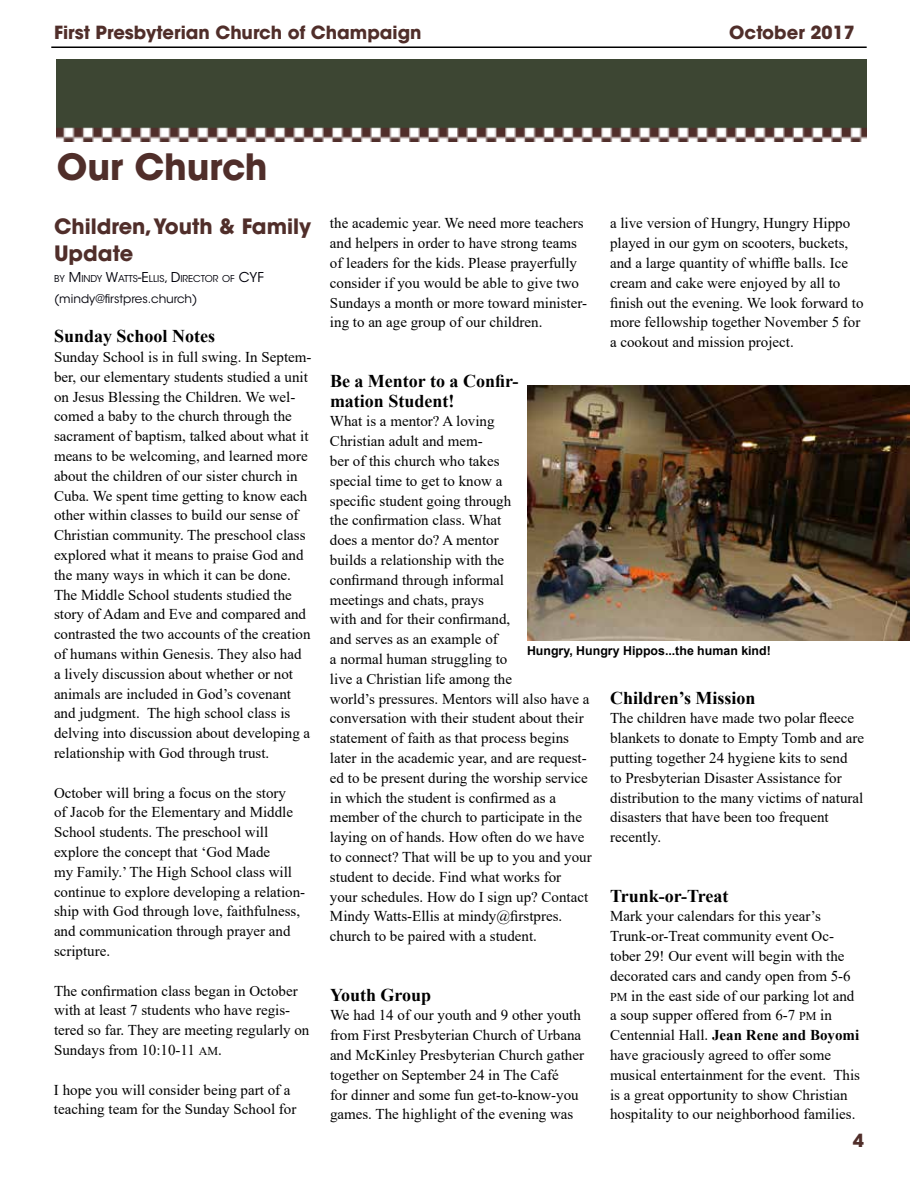
<style>
.page{position:relative;width:918px;height:1188px;background:#fff}
.page>*{position:absolute;margin:0;border:0;box-sizing:border-box;transform-origin:0 0}
.t1{font:700 36px "ITC Avant Garde Std";color:#502e2a}
.t2{font:700 21px/27px "ITC Avant Garde Std";color:#502e2a}
.t3{font:700 18px/19.8px "Times New Roman";color:#000}
.t4{font:700 18px "ITC Avant Garde Std";color:#502e2a}
.t5{font:15px/19.8px "Times New Roman";color:#000}
.t6{font:700 12.3px "Arial";color:#000}
.t7{font:12px "ITC Avant Garde Std";color:#00000a}
.t8{font:9.45px "ITC Avant Garde Std";color:#00000a}
.s1{font-size:13.5px}
.s2{font-style:inherit}
.s3{font-size:12px}
.s4{font-weight:700}
</style>
<div class="page">
<hr style="left:51px;top:46px;width:816px;height:2px;background:#000">
<img style="left:57px;top:60px;width:810px;height:81px">
<img style="left:527px;top:386px;width:383px;height:255px">
<p class="t4" style="left:54px;top:21px;width:369px">First Presbyterian Church of Champaign</p>
<p class="t4" style="left:729px;top:21px;width:127px">October 2017</p>
<h1 class="t1" style="left:57px;top:143px;width:213px">Our Church</h1>
<h2 class="t2" style="left:54px;top:212px;width:259px">Children,Youth &amp; Family<br>Update</h2>
<p class="t8" style="left:54px;top:272px;width:204px">BY <span class="s1">M</span>INDY <span class="s1">W</span>ATTS<span class="s1">-E</span>LLIS<span class="s1">, D</span> IRECTOR OF <span class="s1">CYF</span></p>
<p class="t7" style="left:54px;top:291px;width:145px"><span class="s2">(</span>mindy@firstpres.church<span class="s2">)</span></p>
<p class="t3" style="left:54px;top:326px;width:163px">Sunday School Notes</p>
<p class="t5" style="left:54px;top:347px;width:259px">Sunday School is in full swing. In Septem&shy;ber, our elementary students studied a unit on Jesus Blessing the Children. We wel&shy;comed a baby to the church through the sacrament of baptism, talked about what it means to be welcoming, and learned more about the children of our sister church in Cuba. We spent time getting to know each other within classes to build our sense of Christian community. The preschool class explored what it means to praise God and the many ways in which it can be done.<br>The Middle School students studied the story of Adam and Eve and compared and contrasted the two accounts of the creation of humans within Genesis. They also had a lively discussion about whether or not animals are included in God’s covenant and judgment. The high school class is delving into discussion about developing a relationship with God through trust.</p>
<p class="t5" style="left:54px;top:782px;width:253px">October will bring a focus on the story<br>of Jacob for the Elementary and Middle School students. The preschool will explore the concept that ‘God Made<br>my Family.’ The High School class will continue to explore developing a relation&shy;ship with God through love, faithfulness, and communication through prayer and scripture.</p>
<p class="t5" style="left:54px;top:980px;width:257px">The confirmation class began in October with at least 7 students who have regis&shy;tered so far. They are meeting regularly on Sundays from 10:10-11 <span class="s3">AM</span>.</p>
<p class="t5" style="left:54px;top:1079px;width:244px">I hope you will consider being part of a teaching team for the Sunday School for</p>
<p class="t5" style="left:330px;top:213px;width:259px">the academic year. We need more teachers and helpers in order to have strong teams of leaders for the kids. Please prayerfully consider if you would be able to give two Sundays a month or more toward minister&shy;ing to an age group of our children.</p>
<p class="t5" style="left:610px;top:213px;width:255px">a live version of Hungry, Hungry Hippo played in our gym on scooters, buckets, and a large quantity of whiffle balls. Ice cream and cake were enjoyed by all to finish out the evening. We look forward to more fellowship together November 5 for a cookout and mission project.</p>
<p class="t3" style="left:330px;top:370px;width:190px">Be a Mentor to a Confir&shy;mation Student!</p>
<p class="t5" style="left:330px;top:411px;width:263px">What is a mentor? A loving<br>Christian adult and mem-<br>ber of this church who takes<br>special time to get to know a<br>specific student going through<br>the confirmation class. What<br>does a mentor do? A mentor<br>builds a relationship with the<br>confirmand through informal<br>meetings and chats, prays<br>with and for their confirmand,<br>and serves as an example of<br>a normal human struggling to<br>live a Christian life among the<br>world’s pressures. Mentors will also have a conversation with their student about their statement of faith as that process begins later in the academic year, and are request&shy;ed to be present during the worship service in which the student is confirmed as a member of the church to participate in the laying on of hands. How often do we have to connect? That will be up to you and your student to decide. Find what works for your schedules. How do I sign up? Contact Mindy Watts-Ellis at mindy@firstpres. church to be paired with a student.</p>
<p class="t6" style="left:527px;top:642px;width:245px">Hungry, Hungry Hippos...the human kind!</p>
<p class="t3" style="left:610px;top:687px;width:147px">Children’s Mission</p>
<p class="t5" style="left:610px;top:708px;width:255px">The children have made two polar fleece blankets to donate to Empty Tomb and are putting together 24 hygiene kits to send<br>to Presbyterian Disaster Assistance for distribution to the many victims of natural disasters that have been too frequent recently.</p>
<p class="t3" style="left:610px;top:885px;width:120px">Trunk-or-Treat</p>
<p class="t5" style="left:610px;top:906px;width:252px">Mark your calendars for this year’s Trunk-or-Treat community event Oc&shy;tober 29! Our event will begin with the decorated cars and candy open from 5-6<br><span class="s3">PM</span> in the east side of our parking lot and a soup supper offered from 6-7 <span class="s3">PM</span> in Centennial Hall. <span class="s4">Jean Rene and Boyomi </span>have graciously agreed to offer some musical entertainment for the event. This is a great opportunity to show Christian hospitality to our neighborhood families.</p>
<p class="t3" style="left:330px;top:984px;width:103px">Youth Group</p>
<p class="t5" style="left:330px;top:1005px;width:256px">We had 14 of our youth and 9 other youth from First Presbyterian Church of Urbana and McKinley Presbyterian Church gather together on September 24 in The Café<br>for dinner and some fun get-to-know-you games. The highlight of the evening was</p>
<p class="t4" style="left:853px;top:1129px;width:13px">4</p>
</div>
